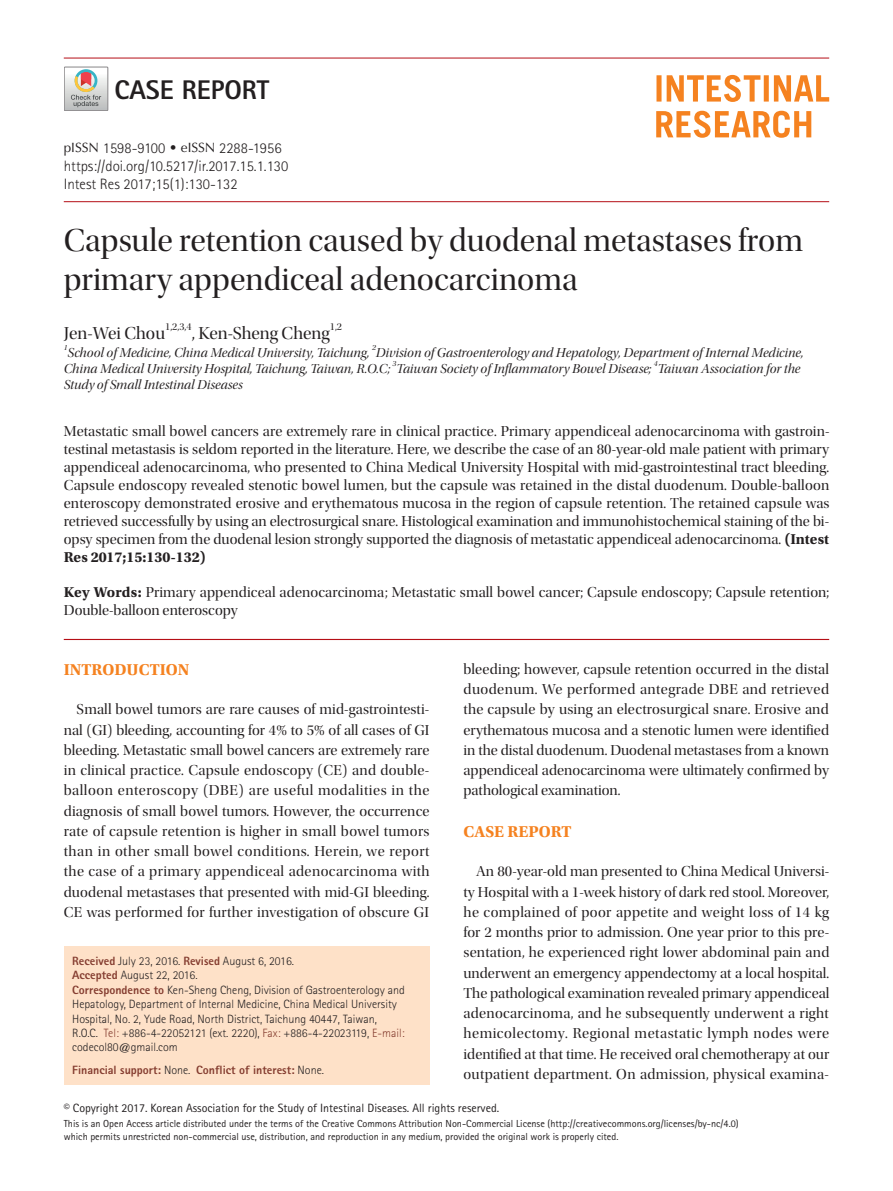
<style>
.page{position:relative;width:893px;height:1191px;background:#fff}
.page>*{position:absolute;margin:0;border:0;box-sizing:border-box;transform-origin:0 0}
.t1{font:33px/39.6px "Utopia Std Disp";color:#231f20}
.t2{font:800 27px "Rotis Sans Serif Std";color:#231f20}
.t3{font:18px "Utopia Std Disp";color:#231f20}
.t4{font:700 16.5px "Utopia Std";color:#f58220}
.t5{font:15px/20.2px "Utopia Std Disp";letter-spacing:.005em;color:#231f20;text-align:justify}
.t6{font:300 15px/18px "Rotis Sans Serif Std";color:#231f20}
.t7{font:700 15px "Utopia Std";color:#231f20}
.t8{font:13.5px/16.2px "Utopia Std Disp It";color:#231f20}
.t9{font:300 12px/14.4px "Rotis Sans Serif Std";color:#231f20}
.t10{font:12px "Rotis Sans Serif Std";color:#231f20}
.t11{font:800 12px "Rotis Sans Serif Std";color:#843c2f}
.t12{font:10.5px "Utopia Std Disp";color:#231f20}
.t13{font:10.2px/12.3px "Rotis Sans Serif Std";color:#231f20}
.t14{font:7.8px "Utopia Std Disp It";color:#231f20}
.s1{font-family:"Optima LT Std";font-weight:400;font-size:13.5px}
.s2{font-family:"Utopia Std";font-weight:700}
.s3{font-weight:800;color:#843c2f}
.s4{color:#843c2f}
.s5{font-weight:300;color:#231f20}
</style>
<div class="page">
<hr style="left:64px;top:58px;width:765px;height:1px;background:#b50e16">
<hr style="left:64px;top:201px;width:765px;height:1px;background:#b50e16">
<svg style="left:656px;top:111px;width:155px;height:27px"></svg>
<svg style="left:656px;top:75px;width:173px;height:27px"></svg>
<svg style="left:64px;top:67px;width:44px;height:44px"></svg>
<hr style="left:64px;top:639px;width:765px;height:1px;background:#b50e16">
<div style="left:64px;top:946px;width:365px;height:138px;background:#fee1c8"></div>
<h2 class="t2" style="left:114px;top:73px;width:157px">CASE REPORT</h2>
<p class="t6" style="left:64px;top:139px;width:226px"><span class="s1">pISSN</span> 1598-9100 <span class="s1">• eISSN</span> 2288-1956 https://doi.org/10.5217/ir.2017.15.1.130<br>Intest Res 2017;15(1):130-132</p>
<h1 class="t1" style="left:64px;top:221px;width:741px">Capsule retention caused by duodenal metastases from primary appendiceal adenocarcinoma</h1>
<p class="t3" style="left:64px;top:323px;width:103px">Jen-Wei Chou</p>
<p class="t12" style="left:165px;top:321px;width:28px">1,2,3,4</p>
<p class="t3" style="left:192px;top:323px;width:140px">, Ken-Sheng Cheng</p>
<p class="t12" style="left:330px;top:321px;width:14px">1,2</p>
<p class="t14" style="left:64px;top:343px;width:5px">1</p>
<p class="t8" style="left:68px;top:344px;width:303px">School of Medicine, China Medical University, Taichung,</p>
<p class="t14" style="left:372px;top:343px;width:5px">2</p>
<p class="t8" style="left:64px;top:344px;width:741px;text-indent:312px">Division of Gastroenterology and Hepatology, Department of Internal Medicine,<br>China Medical University Hospital, Taichung, Taiwan, R.O.C;</p>
<p class="t14" style="left:393px;top:360px;width:5px">3</p>
<p class="t8" style="left:396px;top:361px;width:256px">Taiwan Society of Inflammatory Bowel Disease;</p>
<p class="t14" style="left:654px;top:360px;width:5px">4</p>
<p class="t8" style="left:658px;top:361px;width:144px">Taiwan Association for the</p>
<p class="t8" style="left:64px;top:377px;width:180px">Study of Small Intestinal Diseases</p>
<p class="t5" style="left:64px;top:422px;width:767px;line-height:18px">Metastatic small bowel cancers are extremely rare in clinical practice. Primary appendiceal adenocarcinoma with gastroin&shy;testinal metastasis is seldom reported in the literature. Here, we describe the case of an 80-year-old male patient with primary appendiceal adenocarcinoma, who presented to China Medical University Hospital with mid-gastrointestinal tract bleeding.<br>Capsule endoscopy revealed stenotic bowel lumen, but the capsule was retained in the distal duodenum. Double-balloon enteroscopy demonstrated erosive and erythematous mucosa in the region of capsule retention. The retained capsule was retrieved successfully by using an electrosurgical snare. Histological examination and immunohistochemical staining of the bi&shy;opsy specimen from the duodenal lesion strongly supported the diagnosis of metastatic appendiceal adenocarcinoma. <span class="s2">(Intest</span></p>
<p class="t7" style="left:64px;top:548px;width:144px">Res 2017;15:130-132)</p>
<p class="t5" style="left:64px;top:583px;width:767px;line-height:18px"><span class="s2">Key Words:</span> Primary appendiceal adenocarcinoma; Metastatic small bowel cancer; Capsule endoscopy; Capsule retention;<br>Double-balloon enteroscopy</p>
<p class="t4" style="left:64px;top:660px;width:127px">INTRODUCTION</p>
<p class="t5" style="left:64px;top:699px;width:367px;text-indent:13px">Small bowel tumors are rare causes of mid-gastrointesti&shy;nal (GI) bleeding, accounting for 4% to 5% of all cases of GI bleeding. Metastatic small bowel cancers are extremely rare in clinical practice. Capsule endoscopy (CE) and double&shy;balloon enteroscopy (DBE) are useful modalities in the diagnosis of small bowel tumors. However, the occurrence rate of capsule retention is higher in small bowel tumors than in other small bowel conditions. Herein, we report the case of a primary appendiceal adenocarcinoma with duodenal metastases that presented with mid-GI bleeding.<br>CE was performed for further investigation of obscure GI</p>
<p class="t9" style="left:72px;top:953px;width:334px"><span class="s3">Received</span> July 23, 2016. <span class="s3">Revised</span> August 6, 2016.<br><span class="s3">Accepted</span> August 22, 2016.<br><span class="s3">Correspondence to</span> Ken-Sheng Cheng, Division of Gastroenterology and Hepatology, Department of Internal Medicine, China Medical University Hospital, No. 2, Yude Road, North District, Taichung 40447, Taiwan, R.O.C. <span class="s4">Tel:</span> +886-4-22052121 (ext. 2220), <span class="s4">Fax:</span> +886-4-22023119, <span class="s4">E-mail: </span>codecol80@gmail.com</p>
<p class="t11" style="left:72px;top:1062px;width:253px">Financial support: <span class="s5">None.</span> Conflict of interest: <span class="s5">None.</span></p>
<p class="t5" style="left:463px;top:659px;width:367px">bleeding; however, capsule retention occurred in the distal duodenum. We performed antegrade DBE and retrieved the capsule by using an electrosurgical snare. Erosive and erythematous mucosa and a stenotic lumen were identified in the distal duodenum. Duodenal metastases from a known appendiceal adenocarcinoma were ultimately confirmed by pathological examination.</p>
<p class="t4" style="left:463px;top:822px;width:110px">CASE REPORT</p>
<p class="t5" style="left:463px;top:861px;width:367px;text-indent:13px">An 80-year-old man presented to China Medical Universi&shy;ty Hospital with a 1-week history of dark red stool. Moreover, he complained of poor appetite and weight loss of 14 kg for 2 months prior to admission. One year prior to this pre&shy;sentation, he experienced right lower abdominal pain and underwent an emergency appendectomy at a local hospital.<br>The pathological examination revealed primary appendiceal adenocarcinoma, and he subsequently underwent a right hemicolectomy. Regional metastatic lymph nodes were identified at that time. He received oral chemotherapy at our outpatient department. On admission, physical examina-</p>
<p class="t10" style="left:64px;top:1101px;width:437px">© Copyright 2017. Korean Association for the Study of Intestinal Diseases. All rights reserved.</p>
<p class="t13" style="left:64px;top:1117px;width:676px">This is an Open Access article distributed under the terms of the Creative Commons Attribution Non-Commercial License (http://creativecommons.org/licenses/by-nc/4.0) which permits unrestricted non-commercial use, distribution, and reproduction in any medium, provided the original work is properly cited.</p>
</div>
